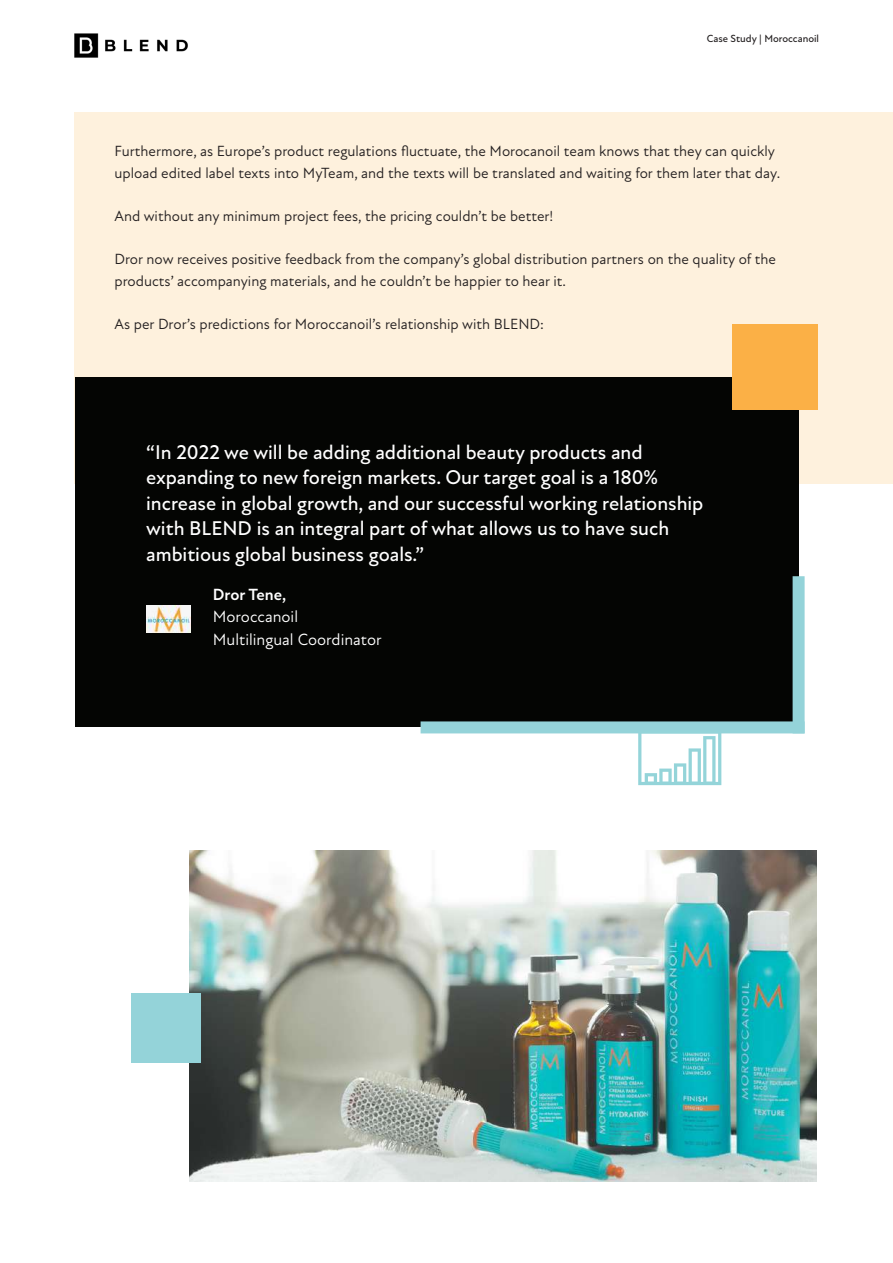
<style>
.page{position:relative;width:893px;height:1263px;background:#fff}
.page>*{position:absolute;margin:0;border:0;box-sizing:border-box;transform-origin:0 0}
.t1{font:500 20.25px/25.5px "Atten New";color:#fff}
.t2{font:16.5px/22.5px "Atten New";color:#fff}
.t3{font:700 16.5px "Atten New";color:#fff}
.t4{font:15px/22.5px "Atten New";color:#231f20}
.t5{font:500 10.5px "Atten New";color:#231f20}
</style>
<div class="page">
<img style="left:74px;top:33px;width:114px;height:25px">
<div style="left:75px;top:112px;width:818px;height:372px;background:#fef1dd"></div>
<div style="left:75px;top:377px;width:724px;height:350px;background:#040503"></div>
<div style="left:733px;top:324px;width:85px;height:85px;background:#fbb046"></div>
<div style="left:793px;top:576px;width:12px;height:157px;background:#94d3d9"></div>
<div style="left:421px;top:721px;width:384px;height:12px;background:#94d3d9"></div>
<img style="left:147px;top:605px;width:44px;height:28px">
<svg style="left:638px;top:733px;width:83px;height:52px"></svg>
<img style="left:189px;top:850px;width:628px;height:331px">
<div style="left:131px;top:993px;width:69px;height:69px;background:#94d3d9"></div>
<p class="t5" style="left:707px;top:32px;width:114px">Case Study | Moroccanoil</p>
<p class="t4" style="left:114px;top:139px;width:667px">Furthermore, as Europe’s product regulations fluctuate, the Morocanoil team knows that they can quickly upload edited label texts into MyTeam, and the texts will be translated and waiting for them later that day.</p>
<p class="t4" style="left:114px;top:205px;width:440px">And without any minimum project fees, the pricing couldn’t be better!</p>
<p class="t4" style="left:114px;top:247px;width:663px">Dror now receives positive feedback from the company’s global distribution partners on the quality of the products’ accompanying materials, and he couldn’t be happier to hear it.</p>
<p class="t4" style="left:114px;top:313px;width:431px">As per Dror’s predictions for Moroccanoil’s relationship with BLEND:</p>
<p class="t1" style="left:146px;top:440px;width:559px">“In 2022 we will be adding additional beauty products and expanding to new foreign markets. Our target goal is a 180% increase in global growth, and our successful working relationship with BLEND is an integral part of what allows us to have such ambitious global business goals.”</p>
<p class="t3" style="left:213px;top:585px;width:75px">Dror Tene,</p>
<p class="t2" style="left:213px;top:606px;width:170px">Moroccanoil<br>Multilingual Coordinator</p>
</div>
